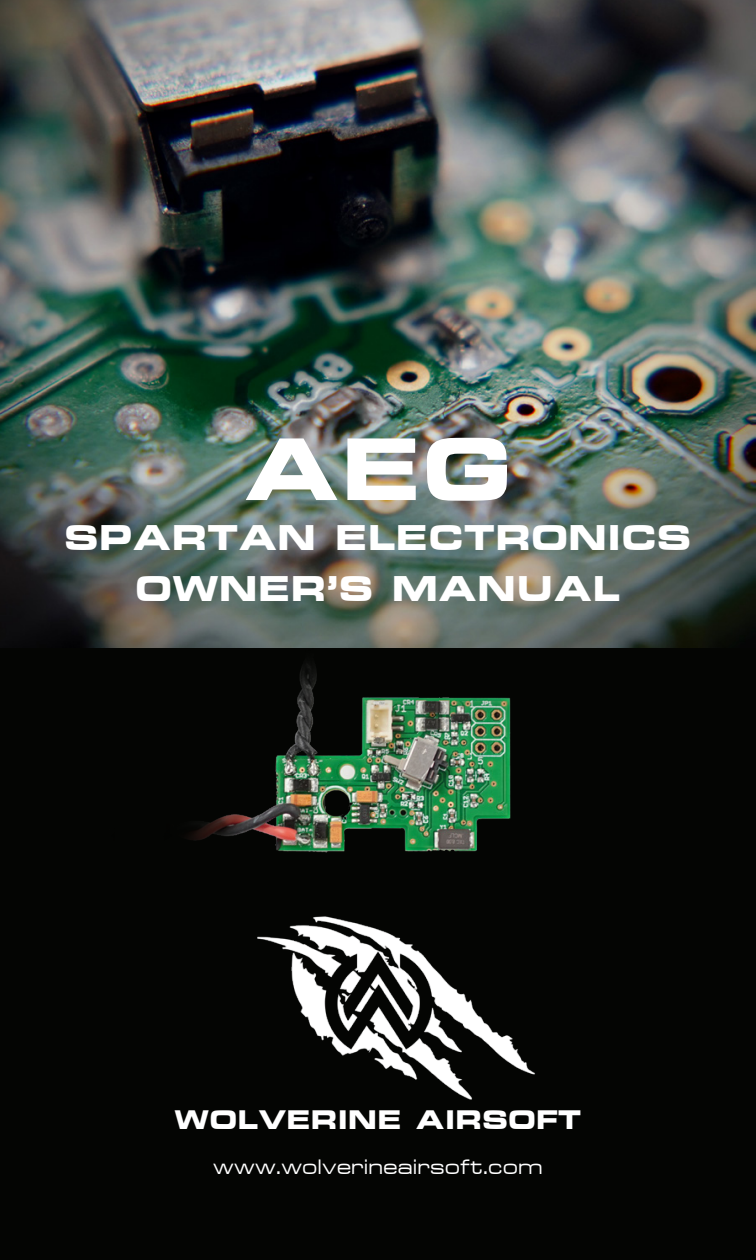
<style>
.page{position:relative;width:756px;height:1260px;background:#fff}
.page>*{position:absolute;margin:0;border:0;box-sizing:border-box;transform-origin:0 0}
.t1{font:105px "Microstyle Bold Extended ATT";color:#fff}
.t2{font:42px/50.4px "Microstyle Bold Extended ATT";color:#fff;text-align:center}
.Chapter{font:31.5px "Microstyle Bold Extended ATT";color:#fff}
.t3{font:24.5px "Microstyle Extended ATT";color:#fff}
</style>
<div class="page">
<div style="left:0;top:638px;width:756px;height:622px;background:#040503"></div>
<img style="left:0;top:0;width:756px;height:648px">
<img style="left:257px;top:916px;width:278px;height:184px">
<img style="left:110px;top:630px;width:549px;height:223px">
<p class="t1" style="left:244px;top:411px;width:270px">AEG</p>
<p class="t2" style="left:64px;top:513px;width:628px">SPARTAN ELECTRONICS<br>OWNER’S MANUAL</p>
<p class="Chapter" style="left:174px;top:1102px;width:409px">WOLVERINE AIRSOFT</p>
<p class="t3" style="left:213px;top:1153px;width:331px">www.wolverineairsoft.com</p>
</div>
